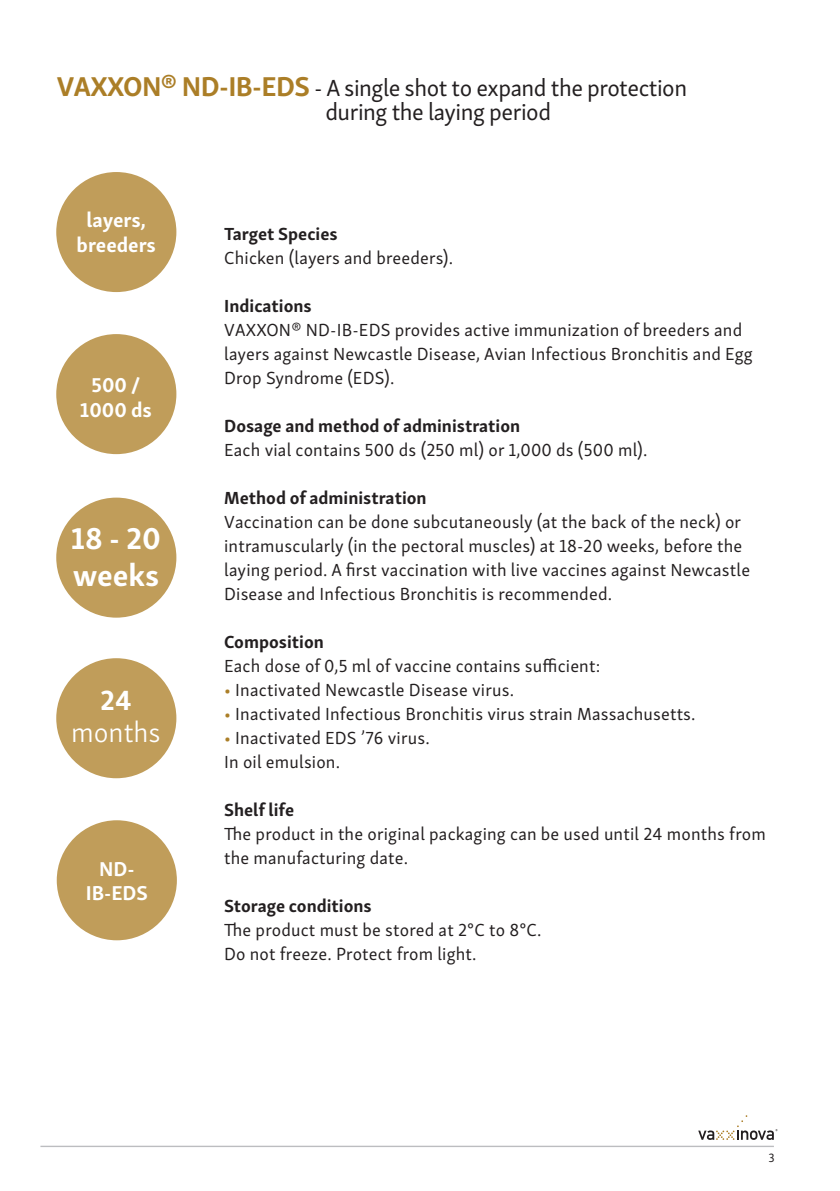
<style>
.page{position:relative;width:840px;height:1191px;background:#fff}
.page>*{position:absolute;margin:0;border:0;box-sizing:border-box;transform-origin:0 0}
.t1{font:700 31px/37.2px "Skolar Sans Latn";color:#fff}
.t2{font:300 28.6px "Skolar Sans Latn";color:#fff}
.t3{font:700 28.6px "Skolar Sans Latn";color:#fff}
.t4{font:24px/24px "Skolar Sans Latn";letter-spacing:-.02em;color:#231f20}
.t5{font:700 20.6px/24.8px "Skolar Sans Latn";color:#fff;text-align:center}
.t6{font:18px/24px "Skolar Sans Latn";letter-spacing:.01em;color:#231f20}
.t7{font:700 18px "Skolar Sans Latn";color:#231f20}
.t8{font:12.4px "Skolar Sans Latn";color:#231f20}
.s1{font-weight:700;font-size:28px;color:#ab7e27}
.s2{color:#ab7e27}
</style>
<div class="page">
<svg style="left:698px;top:1115px;width:79px;height:25px"></svg>
<hr style="left:40px;top:1145px;width:733px;height:2px;background:#bcbdc0">
<div style="left:56px;top:334px;width:120px;height:120px;background:#c09d5a;border-radius:50%"></div>
<div style="left:56px;top:658px;width:120px;height:120px;background:#c09d5a;border-radius:50%"></div>
<div style="left:57px;top:820px;width:120px;height:120px;background:#c09d5a;border-radius:50%"></div>
<div style="left:56px;top:497px;width:120px;height:120px;background:#c09d5a;border-radius:50%"></div>
<div style="left:56px;top:172px;width:120px;height:120px;background:#c09d5a;border-radius:50%"></div>
<h3 class="t4" style="left:325px;top:74px;width:363px;text-indent:-268px"><span class="s1">VAXXON® ND-IB-EDS</span> - A single shot to expand the protection during the laying period</h3>
<p class="t5" style="left:77px;top:206px;width:81px">layers, breeders</p>
<p class="t5" style="left:80px;top:371px;width:73px">500 /<br>1000 ds</p>
<h1 class="t1" style="left:71px;top:517px;width:92px">18 - 20 weeks</h1>
<h2 class="t3" style="left:100px;top:677px;width:33px">24</h2>
<h2 class="t2" style="left:71px;top:711px;width:91px">months</h2>
<p class="t5" style="left:86px;top:854px;width:64px">ND-<br>IB-EDS</p>
<p class="t7" style="left:224px;top:219px;width:115px">Target Species</p>
<p class="t6" style="left:224px;top:244px;width:230px">Chicken (layers and breeders).</p>
<p class="t7" style="left:224px;top:291px;width:89px">Indications</p>
<p class="t6" style="left:224px;top:316px;width:529px">VAXXON® ND-IB-EDS provides active immunization of breeders and layers against Newcastle Disease, Avian Infectious Bronchitis and Egg<br>Drop Syndrome (EDS).</p>
<p class="t7" style="left:224px;top:411px;width:297px">Dosage and method of administration</p>
<p class="t6" style="left:224px;top:436px;width:424px">Each vial contains 500 ds (250 ml) or 1,000 ds (500 ml).</p>
<p class="t7" style="left:224px;top:483px;width:204px">Method of administration</p>
<p class="t6" style="left:224px;top:508px;width:527px">Vaccination can be done subcutaneously (at the back of the neck) or intramuscularly (in the pectoral muscles) at 18-20 weeks, before the laying period. A first vaccination with live vaccines against Newcastle Disease and Infectious Bronchitis is recommended.</p>
<p class="t7" style="left:224px;top:627px;width:101px">Composition</p>
<p class="t6" style="left:224px;top:652px;width:377px">Each dose of 0,5 ml of vaccine contains sufficient:</p>
<p class="t6" style="left:224px;top:676px;width:291px"><span class="s2">•</span> Inactivated Newcastle Disease virus.</p>
<p class="t6" style="left:224px;top:700px;width:472px"><span class="s2">•</span> I nactivated Infectious Bronchitis virus strain Massachusetts.</p>
<p class="t6" style="left:224px;top:724px;width:207px"><span class="s2">•</span> Inactivated EDS ’76 virus.<br>In oil emulsion.</p>
<p class="t7" style="left:224px;top:795px;width:72px">Shelf life</p>
<p class="t6" style="left:224px;top:820px;width:543px">The product in the original packaging can be used until 24 months from the manufacturing date.</p>
<p class="t7" style="left:224px;top:891px;width:149px">Storage conditions</p>
<p class="t6" style="left:224px;top:916px;width:319px">The product must be stored at 2°C to 8°C.<br>Do not freeze. Protect from light.</p>
<p class="t8" style="left:768px;top:1148px;width:8px">3</p>
</div>
